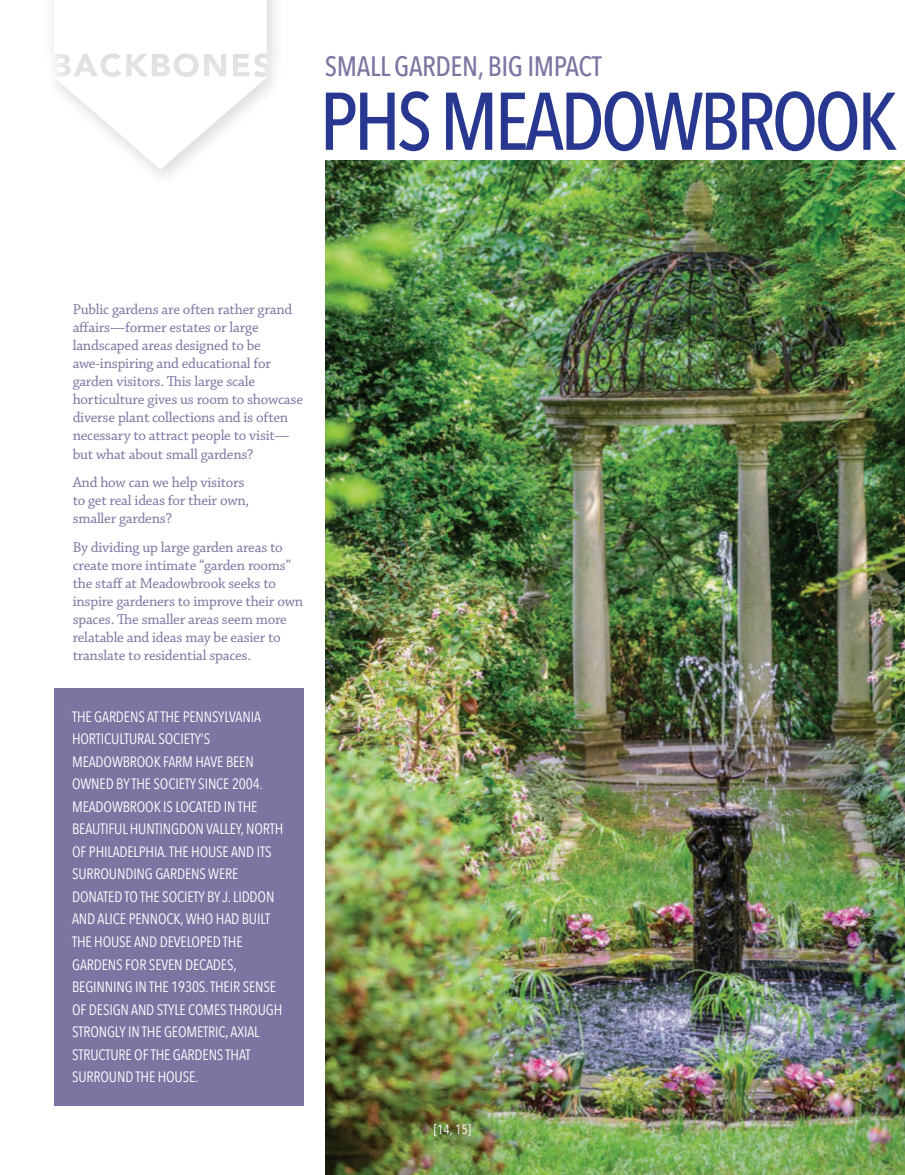
<style>
.page{position:relative;width:905px;height:1175px;background:#fff}
.page>*{position:absolute;margin:0;border:0;box-sizing:border-box;transform-origin:0 0}
.Subheads_Avenir{font:500 80.7px "Avenir Next Condensed";letter-spacing:-.05em;color:#283890}
.Subhead_2_Avenir{font:500 28.05px "Avenir Next Condensed";letter-spacing:-.015em;color:#7c75a2}
.Body_Copy{font:15px/18px "Chaparral Pro";letter-spacing:-.01em;color:#7c75a2}
.Subhead_4_Avenir{font:15px/22.5px "Avenir Next Condensed";letter-spacing:-.01em;color:#fff}
.t1{font:13.5px "Avenir Next Condensed";color:#fff}
</style>
<div class="page">
<img style="left:326px;top:160px;width:578px;height:1014px">
<div style="left:42px;top:0;width:243px;height:188px;background:#231f20;opacity:.15"></div>
<svg style="left:54px;top:0;width:213px;height:169px"></svg>
<div style="left:54px;top:688px;width:249px;height:418px;background:#7c75a2"></div>
<p class="Subhead_2_Avenir" style="left:325px;top:49px;width:278px">SMALL GARDEN, BIG IMPACT</p>
<p class="Subheads_Avenir" style="left:319px;top:73px;width:579px">PHS MEADOWBROOK</p>
<p class="Body_Copy" style="left:73px;top:301px;width:232px">Public gardens are often rather grand affairs—former estates or large landscaped areas designed to be awe-inspiring and educational for garden visitors. This large scale horticulture gives us room to showcase diverse plant collections and is often necessary to attract people to visit— but what about small gardens?</p>
<p class="Body_Copy" style="left:73px;top:474px;width:178px">And how can we help visitors to get real ideas for their own, smaller gardens?</p>
<p class="Body_Copy" style="left:73px;top:539px;width:232px">By dividing up large garden areas to create more intimate “garden rooms” the staff at Meadowbrook seeks to inspire gardeners to improve their own spaces. The smaller areas seem more relatable and ideas may be easier to translate to residential spaces.</p>
<p class="Subhead_4_Avenir" style="left:72px;top:704px;width:213px">THE GARDENS AT THE PENNSYLVANIA<br>HORTICULTURAL SOCIETY’S<br>MEADOWBROOK FARM HAVE BEEN<br>OWNED BY THE SOCIETY SINCE 2004.<br>MEADOWBROOK IS LOCATED IN THE<br>BEAUTIFUL HUNTINGDON VALLEY, NORTH<br>OF PHILADELPHIA. THE HOUSE AND ITS<br>SURROUNDING GARDENS WERE<br>DONATED TO THE SOCIETY BY J. LIDDON<br>AND ALICE PENNOCK, WHO HAD BUILT<br>THE HOUSE AND DEVELOPED THE<br>GARDENS FOR SEVEN DECADES,<br>BEGINNING IN THE 1930S. THEIR SENSE<br>OF DESIGN AND STYLE COMES THROUGH<br>STRONGLY IN THE GEOMETRIC, AXIAL<br>STRUCTURE OF THE GARDENS THAT<br>SURROUND THE HOUSE.</p>
<p class="t1" style="left:434px;top:1118px;width:39px">[14, 15]</p>
</div>
